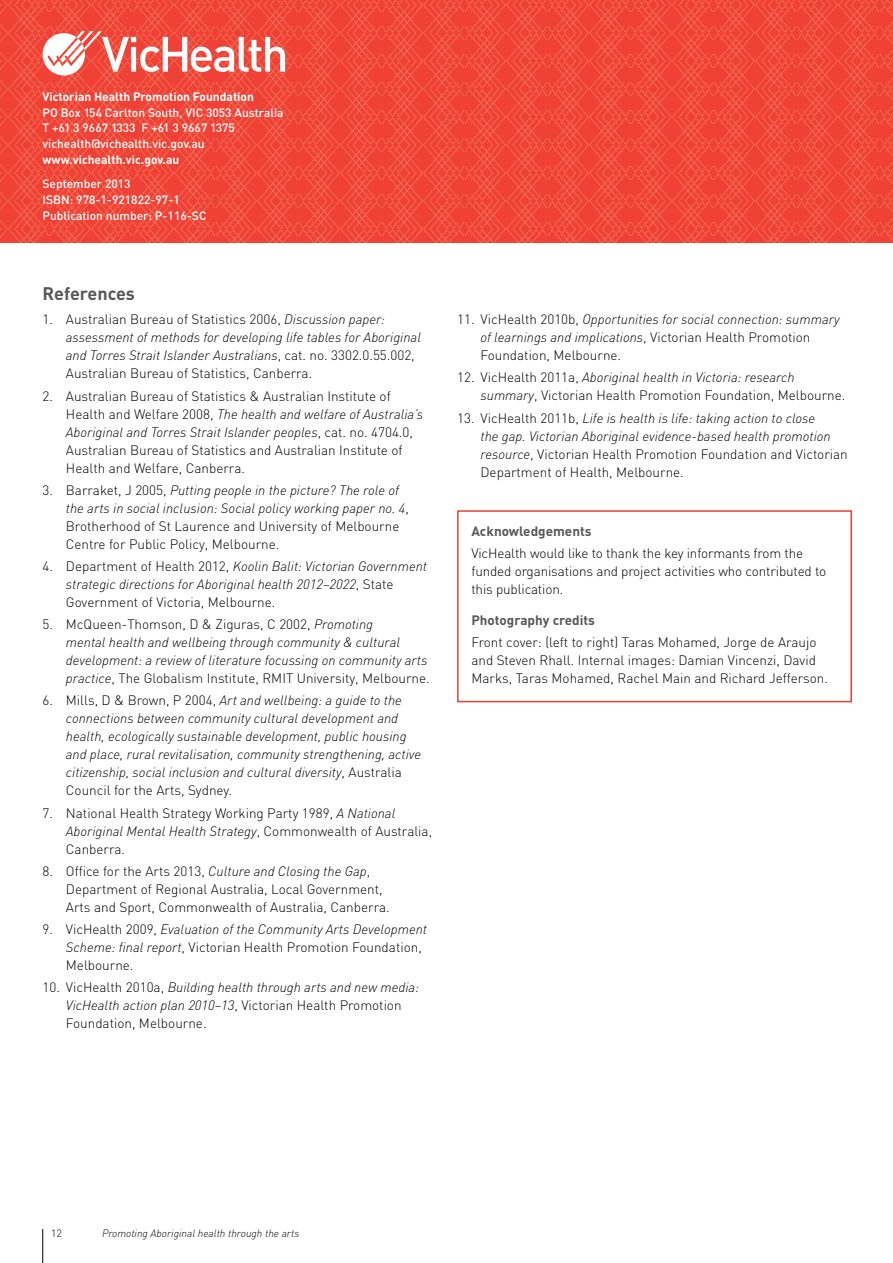
<style>
.page{position:relative;width:893px;height:1263px;background:#fff}
.page>*{position:absolute;margin:0;border:0;box-sizing:border-box;transform-origin:0 0}
.t1{font:700 18px "DIN";color:#58585b}
.t2{font:300 13.5px/18px "DIN";color:#000}
.t3{font:italic 300 13.5px/18px "DIN";color:#000}
.t4{font:700 13.5px "DIN";color:#58585b}
.t5{font:500 12px/15.8px "DIN";color:#fff}
.t6{font:700 12px "DIN";color:#fff}
.t7{font:italic 300 10.5px "DIN";color:#000}
.t8{font:300 10.5px "DIN";color:#000}
.s1{font-style:normal}
.s2{font-style:italic}
</style>
<div class="page">
<svg style="left:0;top:0;width:893px;height:242px;background:#ef493a"></svg>
<svg style="left:43px;top:31px;width:242px;height:45px"></svg>
<hr style="left:42px;top:1229px;width:1px;height:34px;background:#000">
<div style="left:457px;top:510px;width:395px;height:192px;border:2px solid #ef3d33"></div>
<p class="t6" style="left:43px;top:89px;width:213px">Victorian Health Promotion Foundation</p>
<p class="t5" style="left:43px;top:104px;width:243px">PO Box 154 Carlton South, VIC 3053 Australia<br>T +61 3 9667 1333 F +61 3 9667 1375 vichealth@vichealth.vic.gov.au</p>
<p class="t6" style="left:43px;top:152px;width:138px">www.vichealth.vic.gov.au</p>
<p class="t5" style="left:43px;top:176px;width:166px">September 2013<br>ISBN: 978-1-921822-97-1<br>Publication number: P-116-SC</p>
<h1 class="t1" style="left:43px;top:282px;width:94px">References</h1>
<p class="t3" style="left:66px;top:310px;width:357px;text-indent:-23px"><span class="s1">1. Australian Bureau of Statistics 2006,</span> Discussion paper: assessment of methods for developing life tables for Aboriginal and Torres Strait Islander Australians<span class="s1">, cat. no. 3302.0.55.002, Australian Bureau of Statistics, Canberra.</span></p>
<p class="t2" style="left:66px;top:386px;width:359px;text-indent:-23px">2. Australian Bureau of Statistics &amp; Australian Institute of Health and Welfare 2008, <span class="s2">The health and welfare of Australia’s Aboriginal and Torres Strait Islander peoples</span>, cat. no. 4704.0, Australian Bureau of Statistics and Australian Institute of Health and Welfare, Canberra.</p>
<p class="t2" style="left:66px;top:481px;width:345px;text-indent:-23px">3. Barraket, J 2005, <span class="s2">Putting people in the picture? The role of the arts in social inclusion: Social policy working paper no. 4</span>, Brotherhood of St Laurence and University of Melbourne Centre for Public Policy, Melbourne.</p>
<p class="t3" style="left:66px;top:557px;width:363px;text-indent:-23px"><span class="s1">4. Department of Health 2012,</span> Koolin Balit: Victorian Government strategic directions for Aboriginal health 2012–2022<span class="s1">, State<br>Government of Victoria, Melbourne.</span></p>
<p class="t3" style="left:66px;top:615px;width:365px;text-indent:-23px"><span class="s1">5. McQueen-Thomson, D &amp; Ziguras, C 2002,</span> Promoting<br>mental health and wellbeing through community &amp; cultural development: a review of literature focussing on community arts practice<span class="s1">, The Globalism Institute, RMIT University, Melbourne.</span></p>
<p class="t3" style="left:66px;top:691px;width:357px;text-indent:-23px"><span class="s1">6. Mills, D &amp; Brown, P 2004,</span> Art and wellbeing: a guide to the connections between community cultural development and health, ecologically sustainable development, public housing and place, rural revitalisation, community strengthening, active citizenship, social inclusion and cultural diversity<span class="s1">, Australia Council for the Arts, Sydney.</span></p>
<p class="t2" style="left:66px;top:804px;width:368px;text-indent:-23px">7. National Health Strategy Working Party 1989, <span class="s2">A National<br>Aboriginal Mental Health Strategy</span>, Commonwealth of Australia,<br>Canberra.</p>
<p class="t2" style="left:66px;top:862px;width:325px;text-indent:-23px">8. Office for the Arts 2013, <span class="s2">Culture and Closing the Gap</span>,<br>Department of Regional Australia, Local Government,<br>Arts and Sport, Commonwealth of Australia, Canberra.</p>
<p class="t2" style="left:66px;top:920px;width:363px;text-indent:-23px">9. VicHealth 2009, <span class="s2">Evaluation of the Community Arts Development<br>Scheme: final report</span>, Victorian Health Promotion Foundation,<br>Melbourne.</p>
<p class="t2" style="left:66px;top:978px;width:355px;text-indent:-23px">10. VicHealth 2010a, <span class="s2">Building health through arts and new media:<br>VicHealth action plan 2010–13</span>, Victorian Health Promotion<br>Foundation, Melbourne.</p>
<p class="t3" style="left:480px;top:310px;width:361px;text-indent:-23px"><span class="s1">11. VicHealth 2010b,</span> Opportunities for social connection: summary of learnings and implications<span class="s1">, Victorian Health Promotion<br>Foundation, Melbourne.</span></p>
<p class="t2" style="left:480px;top:368px;width:366px;text-indent:-23px">12. VicHealth 2011a, <span class="s2">Aboriginal health in Victoria: research summary</span>, Victorian Health Promotion Foundation, Melbourne.</p>
<p class="t3" style="left:480px;top:409px;width:369px;text-indent:-23px"><span class="s1">13. VicHealth 2011b,</span> Life is health is life: taking action to close<br>the gap. Victorian Aboriginal evidence-based health promotion resource<span class="s1">, Victorian Health Promotion Foundation and Victorian Department of Health, Melbourne.</span></p>
<p class="t4" style="left:471px;top:522px;width:122px">Acknowledgements</p>
<p class="t2" style="left:471px;top:544px;width:356px">VicHealth would like to thank the key informants from the funded organisations and project activities who contributed to this publication.</p>
<p class="t4" style="left:471px;top:611px;width:125px">Photography credits</p>
<p class="t2" style="left:471px;top:633px;width:358px">Front cover: (left to right) Taras Mohamed, Jorge de Araujo and Steven Rhall. Internal images: Damian Vincenzi, David<br>Marks, Taras Mohamed, Rachel Main and Richard Jefferson.</p>
<p class="t8" style="left:51px;top:1227px;width:12px">12</p>
<p class="t7" style="left:102px;top:1227px;width:199px">Promoting Aboriginal health through the arts</p>
</div>
